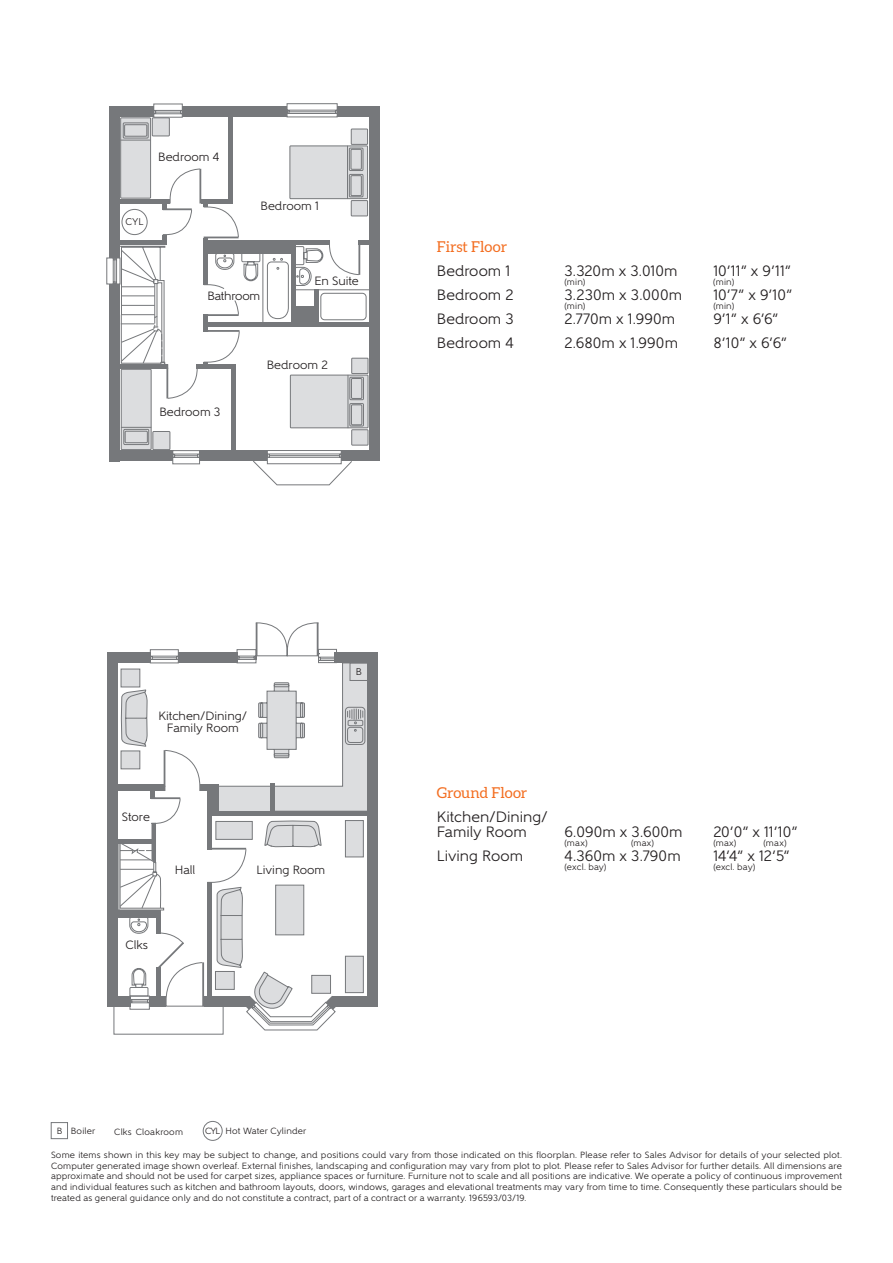
<style>
.page{position:relative;width:893px;height:1263px;background:#fff}
.page>*{position:absolute;margin:0;border:0;box-sizing:border-box;transform-origin:0 0}
.t1{font:15px/15px "Gentleman 500";letter-spacing:.005em;color:#231f20}
.t2{font:15px "Aleo";color:#f36e21}
.t3{font:12px/12px "Gentleman 500";color:#231f20;text-align:center}
.t4{font:12px "Gentleman 500";letter-spacing:-.02em;color:#231f20}
.t5{font:9.75px "Gentleman 500";color:#231f20}
.t6{font:9px/10.8px "Gentleman 500";letter-spacing:.02em;color:#231f20;text-align:justify}
</style>
<div class="page">
<div style="left:109px;top:107px;width:11px;height:151px;background:#76787b"></div>
<div style="left:370px;top:107px;width:10px;height:354px;background:#76787b"></div>
<div style="left:182px;top:107px;width:105px;height:10px;background:#76787b"></div>
<svg style="left:287px;top:103px;width:51px;height:14px"></svg>
<div style="left:337px;top:107px;width:41px;height:10px;background:#76787b"></div>
<div style="left:115px;top:240px;width:52px;height:5px;background:#76787b"></div>
<hr style="left:228px;top:110px;width:4px;height:93px;background:#76787b">
<hr style="left:110px;top:199px;width:60px;height:4px;background:#76787b">
<svg style="left:162px;top:169px;width:71px;height:40px"></svg>
<hr style="left:199px;top:169px;width:2px;height:34px;background:#76787b">
<svg style="left:122px;top:209px;width:248px;height:277px"></svg>
<div style="left:204px;top:243px;width:88px;height:11px;background:#76787b"></div>
<svg style="left:267px;top:240px;width:103px;height:80px"></svg>
<svg style="left:323px;top:450px;width:29px;height:35px"></svg>
<svg style="left:240px;top:246px;width:83px;height:240px"></svg>
<div style="left:290px;top:146px;width:78px;height:53px;background:#dcdddf"></div>
<div style="left:290px;top:146px;width:78px;height:53px;border:1px solid #76787b"></div>
<div style="left:351px;top:201px;width:17px;height:15px;background:#dcdddf"></div>
<div style="left:351px;top:200px;width:17px;height:16px;border:1px solid #76787b"></div>
<div style="left:351px;top:129px;width:17px;height:15px;background:#dcdddf"></div>
<div style="left:351px;top:129px;width:17px;height:16px;border:1px solid #76787b"></div>
<svg style="left:347px;top:146px;width:16px;height:53px"></svg>
<div style="left:290px;top:375px;width:78px;height:53px;background:#dcdddf"></div>
<div style="left:290px;top:375px;width:78px;height:53px;border:1px solid #76787b"></div>
<div style="left:352px;top:430px;width:16px;height:15px;background:#dcdddf"></div>
<div style="left:351px;top:429px;width:17px;height:16px;border:1px solid #76787b"></div>
<div style="left:352px;top:358px;width:16px;height:16px;background:#dcdddf"></div>
<div style="left:351px;top:358px;width:17px;height:16px;border:1px solid #76787b"></div>
<svg style="left:348px;top:375px;width:16px;height:53px"></svg>
<svg style="left:107px;top:246px;width:133px;height:240px"></svg>
<div style="left:121px;top:118px;width:30px;height:80px;background:#dcdddf"></div>
<div style="left:120px;top:118px;width:31px;height:80px;border:1px solid #76787b"></div>
<svg style="left:120px;top:104px;width:63px;height:37px"></svg>
<svg style="left:107px;top:652px;width:117px;height:382px"></svg>
<div style="left:367px;top:652px;width:11px;height:354px;background:#76787b"></div>
<svg style="left:113px;top:622px;width:256px;height:408px"></svg>
<div style="left:51px;top:1122px;width:17px;height:17px;border:1px solid #76787b"></div>
<div style="left:203px;top:1121px;width:19px;height:19px;border:1px solid #76787b;border-radius:50%"></div>
<p class="t3" style="left:158px;top:151px;width:63px">Bedroom 4</p>
<p class="t5" style="left:126px;top:216px;width:20px">CYL</p>
<p class="t3" style="left:261px;top:200px;width:60px">Bedroom 1</p>
<p class="t4" style="left:208px;top:288px;width:54px">Bathroom</p>
<p class="t3" style="left:314px;top:275px;width:46px">En Suite</p>
<p class="t3" style="left:159px;top:406px;width:63px">Bedroom 3</p>
<p class="t3" style="left:267px;top:358px;width:63px">Bedroom 2</p>
<p class="t2" style="left:437px;top:238px;width:72px">First Floor</p>
<p class="t1" style="left:437px;top:263px;width:75px">Bedroom 1</p>
<p class="t1" style="left:564px;top:263px;width:115px">3.320m x 3.010m</p>
<p class="t1" style="left:713px;top:263px;width:79px">10’11” x 9’11”</p>
<p class="t6" style="left:564px;top:276px;width:22px">(min)</p>
<p class="t6" style="left:713px;top:276px;width:22px">(min)</p>
<p class="t1" style="left:437px;top:287px;width:78px">Bedroom 2</p>
<p class="t1" style="left:564px;top:287px;width:119px">3.230m x 3.000m</p>
<p class="t1" style="left:713px;top:287px;width:81px">10’7” x 9’10”</p>
<p class="t6" style="left:564px;top:300px;width:22px">(min)</p>
<p class="t6" style="left:713px;top:300px;width:22px">(min)</p>
<p class="t1" style="left:437px;top:311px;width:78px">Bedroom 3</p>
<p class="t1" style="left:564px;top:311px;width:112px">2.770m x 1.990m</p>
<p class="t1" style="left:713px;top:311px;width:67px">9’1” x 6’6”</p>
<p class="t1" style="left:437px;top:335px;width:78px">Bedroom 4</p>
<p class="t1" style="left:564px;top:335px;width:115px">2.680m x 1.990m</p>
<p class="t1" style="left:713px;top:335px;width:75px">8’10” x 6’6”</p>
<p class="t3" style="left:159px;top:710px;width:90px">Kitchen/Dining/<br>Family Room</p>
<p class="t3" style="left:122px;top:810px;width:30px">Store</p>
<p class="t3" style="left:125px;top:938px;width:24px">Clks</p>
<p class="t3" style="left:175px;top:864px;width:22px">Hall</p>
<p class="t3" style="left:257px;top:864px;width:70px">Living Room</p>
<p class="t5" style="left:356px;top:666px;width:8px">B</p>
<p class="t2" style="left:437px;top:784px;width:92px">Ground Floor</p>
<p class="t1" style="left:437px;top:809px;width:112px">Kitchen/Dining/<br>Family Room</p>
<p class="t1" style="left:564px;top:824px;width:120px">6.090m x 3.600m</p>
<p class="t1" style="left:713px;top:824px;width:86px">20’0” x 11’10”</p>
<p class="t6" style="left:564px;top:837px;width:25px">(max)</p>
<p class="t6" style="left:631px;top:837px;width:25px">(max)</p>
<p class="t6" style="left:713px;top:837px;width:25px">(max)</p>
<p class="t6" style="left:763px;top:837px;width:25px">(max)</p>
<p class="t1" style="left:437px;top:848px;width:88px">Living Room</p>
<p class="t1" style="left:564px;top:848px;width:118px">4.360m x 3.790m</p>
<p class="t1" style="left:713px;top:848px;width:78px">14’4” x 12’5”</p>
<p class="t6" style="left:564px;top:861px;width:43px">(excl. bay)</p>
<p class="t6" style="left:713px;top:861px;width:43px">(excl. bay)</p>
<p class="t6" style="left:57px;top:1125px;width:7px">B</p>
<p class="t6" style="left:71px;top:1125px;width:26px">Boiler</p>
<p class="t6" style="left:114px;top:1126px;width:19px">Clks</p>
<p class="t6" style="left:136px;top:1126px;width:49px">Cloakroom</p>
<p class="t6" style="left:205px;top:1125px;width:17px">CYL</p>
<p class="t6" style="left:226px;top:1125px;width:82px">Hot Water Cylinder</p>
<p class="t6" style="left:51px;top:1149px;width:792px">Some items shown in this key may be subject to change, and positions could vary from those indicated on this floorplan. Please refer to Sales Advisor for details of your selected plot.<br>Computer generated image shown overleaf. External finishes, landscaping and configuration may vary from plot to plot. Please refer to Sales Advisor for further details. All dimensions are approximate and should not be used for carpet sizes, appliance spaces or furniture. Furniture not to scale and all positions are indicative. We operate a policy of continuous improvement and individual features such as kitchen and bathroom layouts, doors, windows, garages and elevational treatments may vary from time to time. Consequently these particulars should be treated as general guidance only and do not constitute a contract, part of a contract or a warranty. 196593/03/19.</p>
</div>
